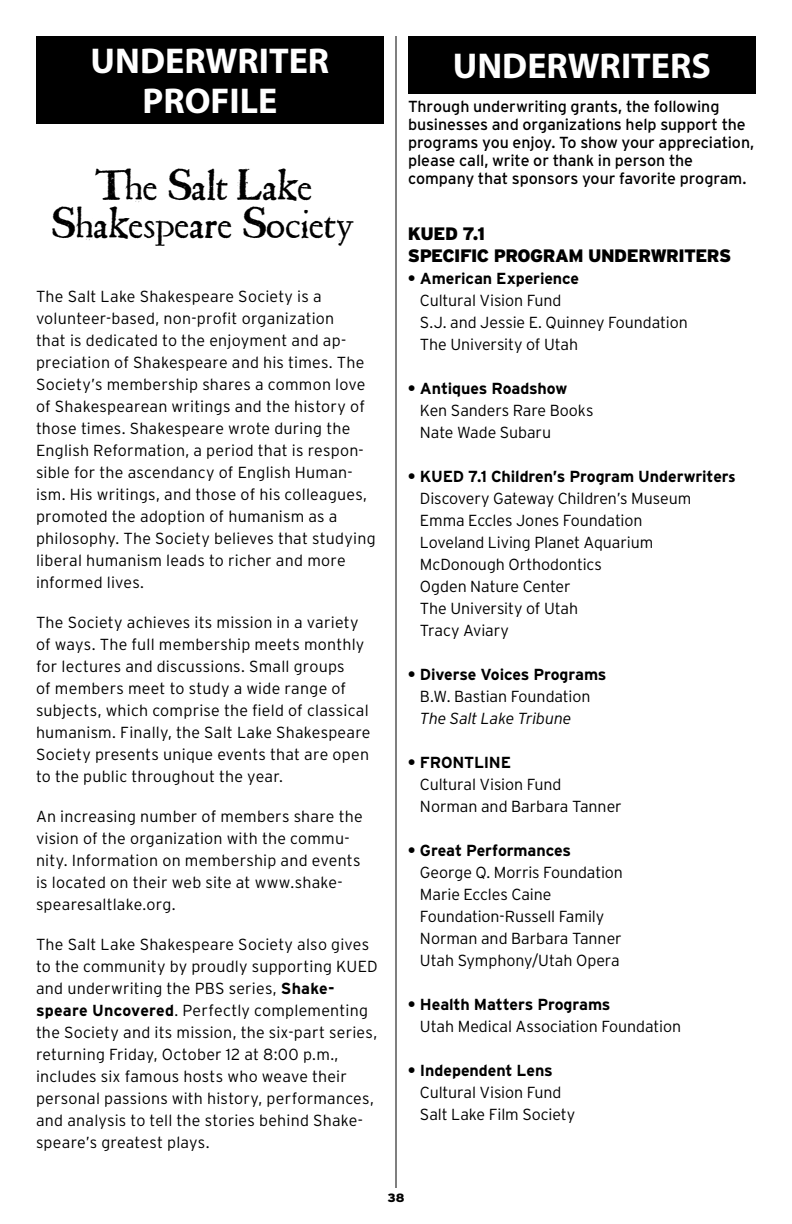
<style>
.page{position:relative;width:792px;height:1224px;background:#fff}
.page>*{position:absolute;margin:0;border:0;box-sizing:border-box;transform-origin:0 0}
.t1{font:700 36px/40px "Myriad Pro";color:#fff;text-align:center}
.t2{font:24.6px/38.2px "Shakespeare First Folio Font";color:#000;text-align:center}
.t3{font:900 18px/22px "PBS Explorer";letter-spacing:-.035em;color:#000}
.t4{font:300 16px/22px "PBS Explorer";letter-spacing:.01em;color:#000}
.t5{font:16px/18px "PBS Explorer";letter-spacing:-.005em;color:#000}
.t6{font:700 16px "PBS Explorer";letter-spacing:-.005em;color:#000}
.t7{font:italic 300 16px "PBS Explorer";letter-spacing:-.01em;color:#000}
.t8{font:900 12px "PBS Explorer";color:#000}
.s1{font-weight:700}
.s2{font-family:"Myriad Pro";font-weight:700}
</style>
<div class="page">
<hr style="left:396px;top:36px;width:1px;height:1152px;background:#000">
<div style="left:408px;top:36px;width:348px;height:58px;background:#000"></div>
<div style="left:36px;top:36px;width:348px;height:88px;background:#000"></div>
<h1 class="t1" style="left:91px;top:40px;width:240px">UNDERWRITER<br>PROFILE</h1>
<h2 class="t2" style="left:51px;top:172px;width:306px">The Salt Lake<br>Shakespeare Society</h2>
<p class="t4" style="left:36px;top:285px;width:341px">The Salt Lake Shakespeare Society is a volunteer-based, non-profit organization<br>that is dedicated to the enjoyment and ap&shy;preciation of Shakespeare and his times. The Society’s membership shares a common love of Shakespearean writings and the history of those times. Shakespeare wrote during the English Reformation, a period that is respon&shy;sible for the ascendancy of English Human&shy;ism. His writings, and those of his colleagues, promoted the adoption of humanism as a philosophy. The Society believes that studying liberal humanism leads to richer and more informed lives.</p>
<p class="t4" style="left:36px;top:611px;width:336px">The Society achieves its mission in a variety of ways. The full membership meets monthly for lectures and discussions. Small groups<br>of members meet to study a wide range of subjects, which comprise the field of classical humanism. Finally, the Salt Lake Shakespeare Society presents unique events that are open to the public throughout the year.</p>
<p class="t4" style="left:36px;top:805px;width:328px">An increasing number of members share the vision of the organization with the commu&shy;nity. Information on membership and events is located on their web site at www.shake&shy;spearesaltlake.org.</p>
<p class="t4" style="left:36px;top:933px;width:343px">The Salt Lake Shakespeare Society also gives to the community by proudly supporting KUED and underwriting the PBS series, <span class="s1">Shake&shy;speare Uncovered</span>. Perfectly complementing the Society and its mission, the six-part series, returning Friday, October 12 at 8:00 p.m., includes six famous hosts who weave their personal passions with history, performances, and analysis to tell the stories behind Shake&shy;speare’s greatest plays.</p>
<h1 class="t1" style="left:453px;top:45px;width:260px">UNDERWRITERS</h1>
<p class="t5" style="left:408px;top:97px;width:348px">Through underwriting grants, the following businesses and organizations help support the programs you enjoy. To show your appreciation, please call, write or thank in person the company that sponsors your favorite program.</p>
<p class="t3" style="left:408px;top:223px;width:325px">KUED 7.1<br>SPECIFIC PROGRAM UNDERWRITERS</p>
<p class="t6" style="left:408px;top:270px;width:173px">• American Experience</p>
<p class="t4" style="left:420px;top:290px;width:269px">Cultural Vision Fund<br>S.J. and Jessie E. Quinney Foundation<br>The University of Utah</p>
<p class="t6" style="left:408px;top:380px;width:161px">• Antiques Roadshow</p>
<p class="t4" style="left:420px;top:400px;width:175px">Ken Sanders Rare Books<br>Nate Wade Subaru</p>
<p class="t4" style="left:420px;top:466px;width:317px;text-indent:-12px"><span class="s1">• KUED 7.1 Children’s Program Underwriter</span><span class="s2">s<br></span>Discovery Gateway Children’s Museum<br>Emma Eccles Jones Foundation<br>Loveland Living Planet Aquarium<br>McDonough Orthodontics<br>Ogden Nature Center<br>The University of Utah<br>Tracy Aviary</p>
<p class="t6" style="left:408px;top:666px;width:200px">• Diverse Voices Programs</p>
<p class="t4" style="left:420px;top:686px;width:172px">B.W. Bastian Foundation</p>
<p class="t7" style="left:420px;top:710px;width:153px">The Salt Lake Tribune</p>
<p class="t6" style="left:408px;top:754px;width:105px">• FRONTLINE</p>
<p class="t4" style="left:420px;top:774px;width:203px">Cultural Vision Fund<br>Norman and Barbara Tanner</p>
<p class="t6" style="left:408px;top:842px;width:165px">• Great Performances</p>
<p class="t4" style="left:420px;top:862px;width:205px">George Q. Morris Foundation<br>Marie Eccles Caine<br>Foundation-Russell Family<br>Norman and Barbara Tanner<br>Utah Symphony/Utah Opera</p>
<p class="t6" style="left:408px;top:996px;width:204px">• Health Matters Programs</p>
<p class="t4" style="left:420px;top:1016px;width:263px">Utah Medical Association Foundation</p>
<p class="t6" style="left:408px;top:1062px;width:146px">• Independent Lens</p>
<p class="t4" style="left:420px;top:1082px;width:157px">Cultural Vision Fund<br>Salt Lake Film Society</p>
<p class="t8" style="left:387px;top:1191px;width:19px">38</p>
</div>
